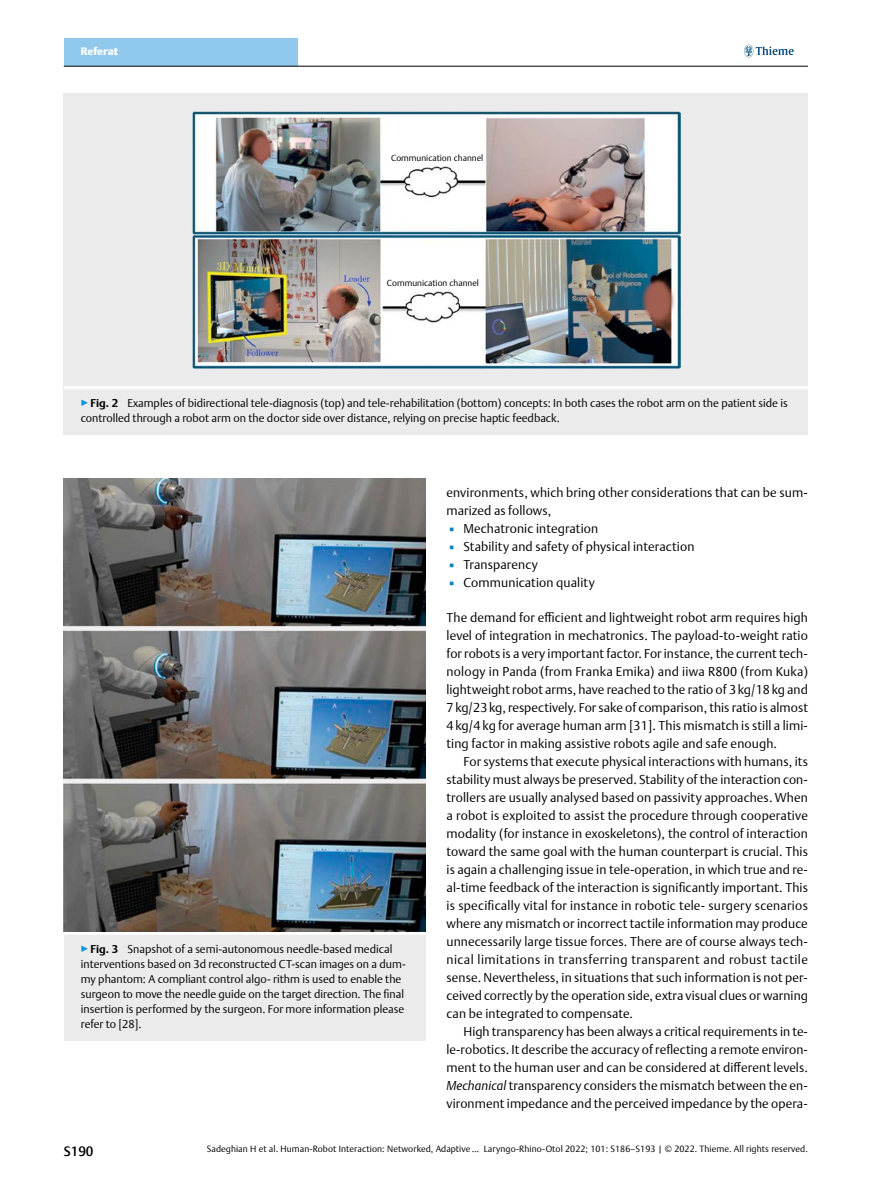
<style>
.page{position:relative;width:893px;height:1191px;background:#fff}
.page>*{position:absolute;margin:0;border:0;box-sizing:border-box;transform-origin:0 0}
.t1{font:500 13.5px "Thieme Argo 2011";color:#000}
.t2{font:300 12.75px/18px "Thieme Argo 2011";letter-spacing:.01em;color:#000;text-align:justify}
.t3{font:300 11.25px/15px "Thieme Argo 2011";color:#000}
.t4{font:900 10.8px "Thieme Argo 2011";letter-spacing:.005em;color:#fff}
.t5{font:300 9px "Thieme Argo 2011";letter-spacing:.01em;color:#000}
.t6{font:300 8.7px "Thieme Argo 2011";color:#000}
.s1{color:#0095da}
.s2{font-weight:700}
.s3{color:#0083c2}
.s4{font-style:italic}
</style>
<div class="page">
<div style="left:64px;top:38px;width:234px;height:28px;background:#91c9ed"></div>
<svg style="left:744px;top:45px;width:50px;height:12px"></svg>
<hr style="left:64px;top:66px;width:744px;height:1px;background:#000">
<div style="left:64px;top:385px;width:744px;height:50px;background:#ebebec"></div>
<hr style="left:64px;top:386px;width:744px;height:3px;background:#fff">
<div style="left:64px;top:94px;width:744px;height:291px;background:#ebebec"></div>
<img style="left:191px;top:111px;width:489px;height:257px">
<div style="left:64px;top:931px;width:361px;height:109px;background:#ebebec"></div>
<hr style="left:64px;top:931px;width:361px;height:3px;background:#fff">
<img style="left:64px;top:478px;width:361px;height:453px">
<p class="t4" style="left:81px;top:44px;width:39px">Referat</p>
<p class="t6" style="left:391px;top:152px;width:93px">Communication channel</p>
<p class="t6" style="left:387px;top:277px;width:93px">Communication channel</p>
<p class="t3" style="left:81px;top:395px;width:708px"><span class="s1">▶</span><span class="s2">Fig. 2</span> Examples of bidirectional tele-diagnosis (top) and tele-rehabilitation (bottom) concepts: In both cases the robot arm on the patient side is controlled through a robot arm on the doctor side over distance, relying on precise haptic feedback.</p>
<p class="t3" style="left:81px;top:941px;width:327px"><span class="s1">▶</span><span class="s2">Fig. 3</span> Snapshot of a semi-autonomous needle-based medical interventions based on 3d reconstructed CT-scan images on a dum&shy;my phantom: A compliant control algo- rithm is used to enable the surgeon to move the needle guide on the target direction. The final insertion is performed by the surgeon. For more information please refer to [28].</p>
<p class="t2" style="left:446px;top:483px;width:363px">environments, which bring other considerations that can be sum&shy;marized as follows,</p>
<p class="t2" style="left:446px;top:519px;width:153px"><span class="s3">▪</span> Mechatronic integration</p>
<p class="t2" style="left:446px;top:537px;width:249px"><span class="s3">▪</span> Stability and safety of physical interaction</p>
<p class="t2" style="left:446px;top:555px;width:93px"><span class="s3">▪</span> Transparency</p>
<p class="t2" style="left:446px;top:573px;width:150px"><span class="s3">▪</span> Communication quality</p>
<p class="t2" style="left:446px;top:608px;width:363px">The demand for efficient and lightweight robot arm requires high level of integration in mechatronics. The payload-to-weight ratio for robots is a very important factor. For instance, the current tech&shy;nology in Panda (from Franka Emika) and iiwa R800 (from Kuka) lightweight robot arms, have reached to the ratio of 3kg/18kg and 7kg/23kg, respectively. For sake of comparison, this ratio is almost 4 kg/4 kg for average human arm [31]. This mismatch is still a limi&shy;ting factor in making assistive robots agile and safe enough.</p>
<p class="t2" style="left:446px;top:752px;width:363px;text-indent:17px">For systems that execute physical interactions with humans, its stability must always be preserved. Stability of the interaction con&shy;trollers are usually analysed based on passivity approaches. When a robot is exploited to assist the procedure through cooperative modality (for instance in exoskeletons), the control of interaction toward the same goal with the human counterpart is crucial. This is again a challenging issue in tele-operation, in which true and re&shy;al-time feedback of the interaction is significantly important. This is specifically vital for instance in robotic tele- surgery scenarios where any mismatch or incorrect tactile information may produce unnecessarily large tissue forces. There are of course always tech&shy;nical limitations in transferring transparent and robust tactile sense. Nevertheless, in situations that such information is not per&shy;ceived correctly by the operation side, extra visual clues or warning can be integrated to compensate.</p>
<p class="t2" style="left:446px;top:1022px;width:363px;text-indent:17px">High transparency has been always a critical requirements in te&shy;le-robotics. It describe the accuracy of reflecting a remote environ&shy;ment to the human user and can be considered at different levels.<br><span class="s4">Mechanical</span> transparency considers the mismatch between the en&shy;vironment impedance and the perceived impedance by the opera-</p>
<p class="t1" style="left:64px;top:1142px;width:31px">S190</p>
<p class="t5" style="left:207px;top:1143px;width:603px">Sadeghian H et al. Human-Robot Interaction: Networked, Adaptive … Laryngo-Rhino-Otol 2022; 101: S186–S193 | © 2022. Thieme. All rights reserved.</p>
</div>
